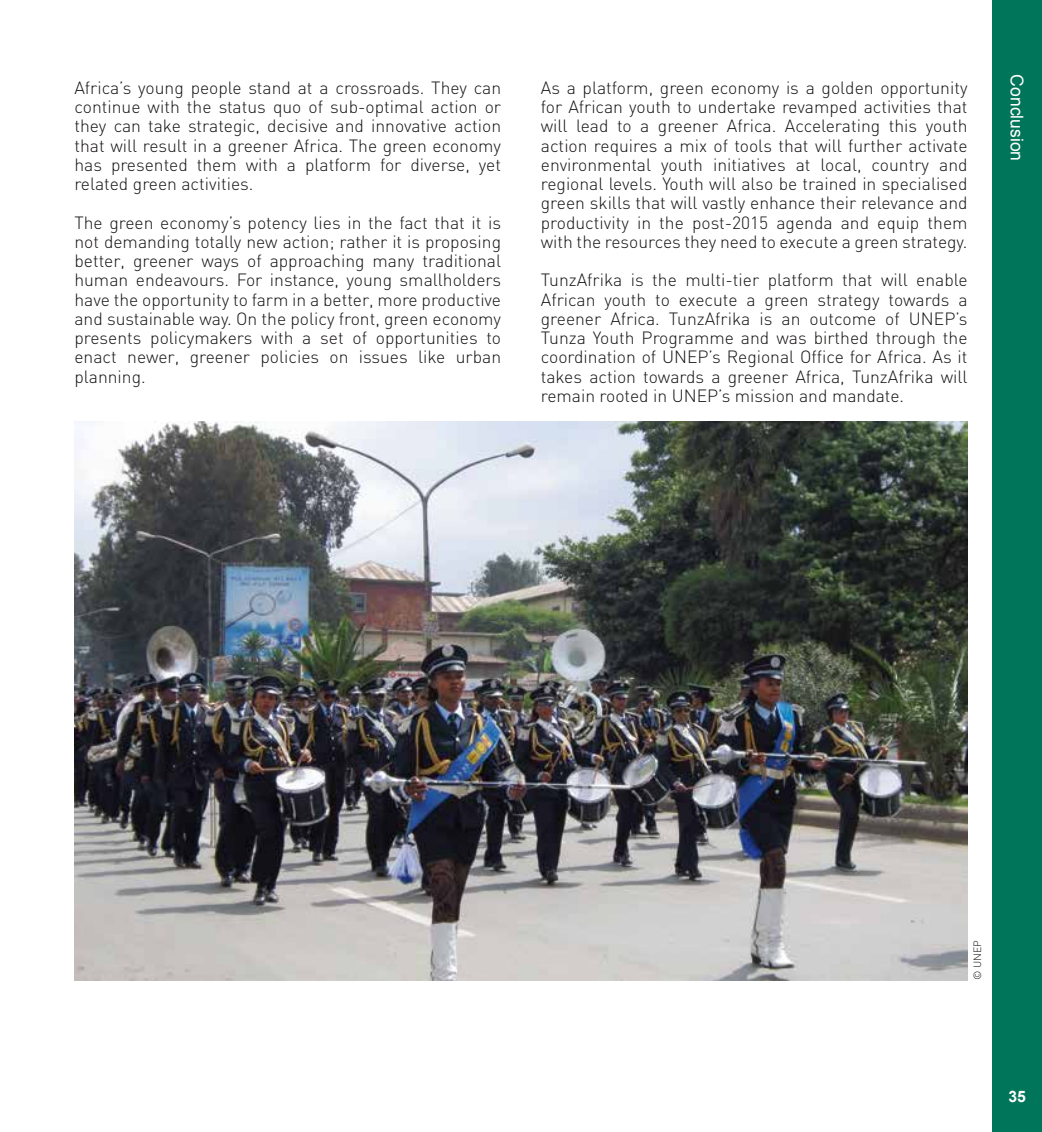
<style>
.page{position:relative;width:1042px;height:1132px;background:#fff}
.page>*{position:absolute;margin:0;border:0;box-sizing:border-box;transform-origin:0 0}
.t1{font:300 17.5px/19.2px "DIN";color:#151312;text-align:justify}
.t2{font:17.5px "Arial";color:#fff}
.t3{font:700 15.75px "Arial";color:#fff}
.t4{font:300 10.5px "DIN";color:#151312}
</style>
<div class="page">
<div style="left:992px;top:0;width:50px;height:1131px;background:#00755a"></div>
<img style="left:74px;top:421px;width:893px;height:558px">
<p class="t1" style="left:74px;top:78px;width:428px">Africa’s young people stand at a crossroads. They can continue with the status quo of sub-optimal action or they can take strategic, decisive and innovative action that will result in a greener Africa. The green economy has presented them with a platform for diverse, yet related green activities.</p>
<p class="t1" style="left:74px;top:212px;width:428px">The green economy’s potency lies in the fact that it is not demanding totally new action; rather it is proposing better, greener ways of approaching many traditional human endeavours. For instance, young smallholders have the opportunity to farm in a better, more productive and sustainable way. On the policy front, green economy presents policymakers with a set of opportunities to enact newer, greener policies on issues like urban planning.</p>
<p class="t1" style="left:541px;top:78px;width:428px">As a platform, green economy is a golden opportunity for African youth to undertake revamped activities that will lead to a greener Africa. Accelerating this youth action requires a mix of tools that will further activate environmental youth initiatives at local, country and regional levels. Youth will also be trained in specialised green skills that will vastly enhance their relevance and productivity in the post-2015 agenda and equip them with the resources they need to execute a green strategy.</p>
<p class="t1" style="left:541px;top:270px;width:428px">TunzAfrika is the multi-tier platform that will enable African youth to execute a green strategy towards a greener Africa. TunzAfrika is an outcome of UNEP’s Tunza Youth Programme and was birthed through the coordination of UNEP’s Regional Office for Africa. As it takes action towards a greener Africa, TunzAfrika will remain rooted in UNEP’s mission and mandate.</p>
<p class="t2" style="left:1027px;top:74px;width:88px;rotate:90deg">Conclusion</p>
<p class="t4" style="left:971px;top:979px;width:41px;rotate:-90deg">© UNEP</p>
<p class="t3" style="left:1008px;top:1087px;width:19px">35</p>
</div>
